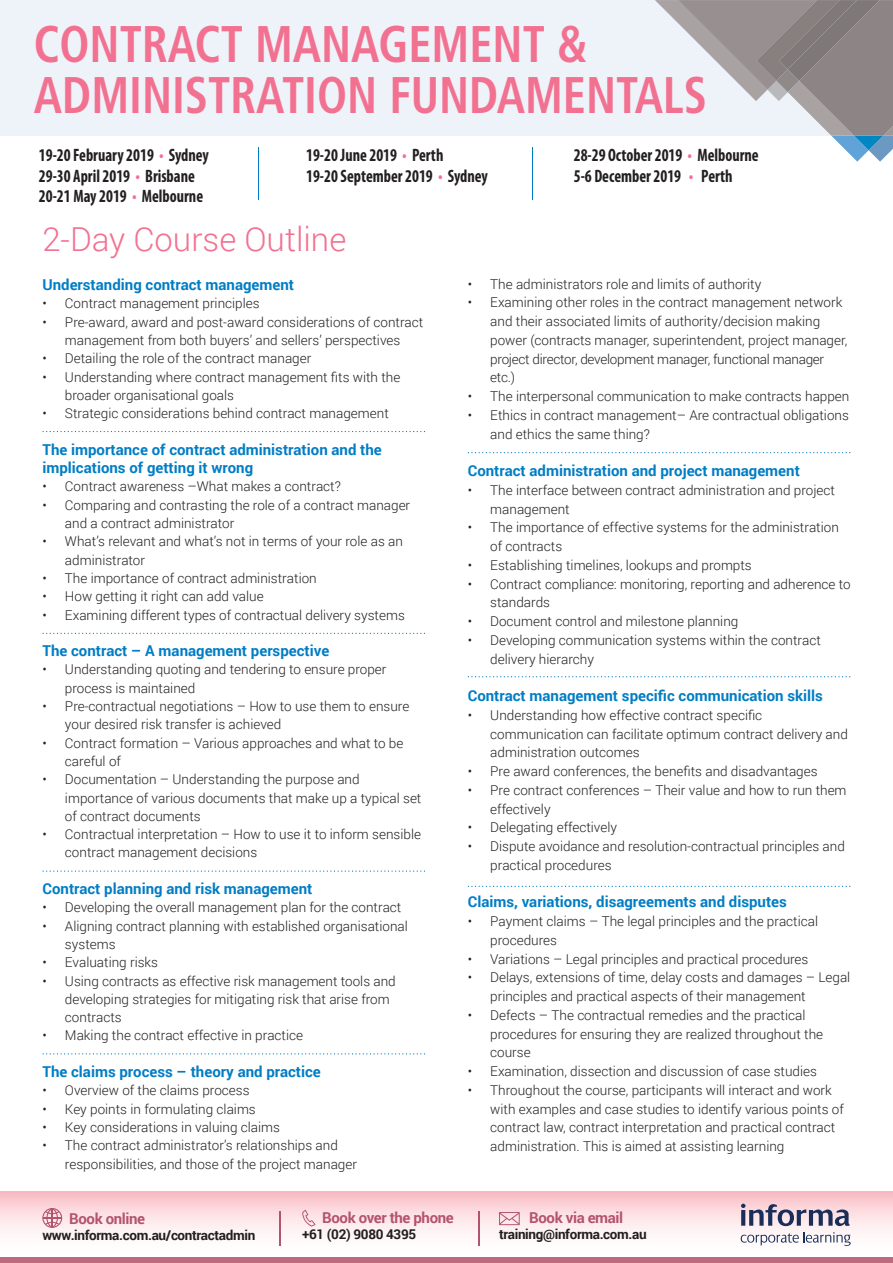
<style>
.page{position:relative;width:893px;height:1263px;background:#fff}
.page>*{position:absolute;margin:0;border:0;box-sizing:border-box;transform-origin:0 0}
.t1{font:700 condensed 51.45px/51px "Frutiger";color:#f27191;scale:.9 1}
.t2{font:300 33px "Roboto";color:#f27191}
.t3{font:700 condensed 18px/20.2px "Myriad Pro";color:#231f20;scale:.9 1}
.t4{font:700 15px/18.3px "Roboto";color:#007dc5}
.t5{font:700 15px "Roboto";letter-spacing:-.025em;color:#b4536e}
.t6{font:300 13.5px/18.8px "Roboto";color:#231f20}
.t7{font:700 13.5px "Roboto";letter-spacing:-.025em;color:#231f20}
.s1{color:#f27191}
</style>
<div class="page">
<div style="left:0;top:1192px;width:892px;height:65px;background:linear-gradient(to bottom,#fac5cc,#fff)"></div>
<div style="left:0;top:1257px;width:892px;height:6px;background:#be697e"></div>
<svg style="left:741px;top:1204px;width:108px;height:22px;background:#a39aac"></svg>
<svg style="left:740px;top:1232px;width:110px;height:14px"></svg>
<hr style="left:279px;top:1212px;width:2px;height:34px;background:#b4536e">
<hr style="left:478px;top:1212px;width:1px;height:34px;background:#b4536e">
<svg style="left:42px;top:1208px;width:20px;height:20px"></svg>
<svg style="left:499px;top:1212px;width:20px;height:13px"></svg>
<svg style="left:302px;top:1210px;width:13px;height:17px"></svg>
<svg style="left:42px;top:431px;width:383px;height:1px"></svg>
<svg style="left:468px;top:676px;width:382px;height:1px"></svg>
<svg style="left:468px;top:452px;width:382px;height:1px"></svg>
<svg style="left:468px;top:886px;width:382px;height:1px"></svg>
<svg style="left:42px;top:871px;width:383px;height:1px"></svg>
<svg style="left:42px;top:633px;width:383px;height:1px"></svg>
<svg style="left:42px;top:1053px;width:383px;height:1px"></svg>
<div style="left:0;top:0;width:892px;height:136px;background:#eef3fa"></div>
<svg style="left:655px;top:0;width:237px;height:162px"></svg>
<hr style="left:258px;top:148px;width:1px;height:52px;background:#007dc5">
<hr style="left:532px;top:148px;width:1px;height:52px;background:#007dc5">
<h1 class="t1" style="left:34px;top:23px;width:749px">CONTRACT MANAGEMENT &amp;<br>ADMINISTRATION FUNDAMENTALS</h1>
<h3 class="t3" style="left:39px;top:147px;width:190px">19-20 February 2019 <span class="s1">•</span> Sydney<br>29-30 April 2019 <span class="s1">•</span> Brisbane<br>20-21 May 2019 <span class="s1">•</span> Melbourne</h3>
<h3 class="t3" style="left:306px;top:147px;width:203px">19-20 June 2019 <span class="s1">•</span> Perth<br>19-20 September 2019 <span class="s1">•</span> Sydney</h3>
<h3 class="t3" style="left:573px;top:147px;width:207px">28-29 October 2019 <span class="s1">•</span> Melbourne<br>5-6 December 2019 <span class="s1">•</span> Perth</h3>
<h2 class="t2" style="left:42px;top:217px;width:305px">2-Day Course Outline</h2>
<p class="t4" style="left:42px;top:275px;width:253px">Understanding contract management</p>
<p class="t6" style="left:42px;top:294px;width:219px">• Contract management principles</p>
<p class="t6" style="left:42px;top:312px;width:382px;line-height:18.3px;text-align:center">• Pre-award, award and post-award considerations of contract management from both buyers’ and sellers’ perspectives</p>
<p class="t6" style="left:42px;top:349px;width:270px">• Detailing the role of the contract manager</p>
<p class="t6" style="left:65px;top:367px;width:337px;line-height:18.3px;text-indent:-22px">• Understanding where contract management fits with the broader organisational goals</p>
<p class="t6" style="left:42px;top:404px;width:348px">• Strategic considerations behind contract management</p>
<p class="t4" style="left:42px;top:440px;width:341px">The importance of contract administration and the implications of getting it wrong</p>
<p class="t6" style="left:42px;top:477px;width:300px">• Contract awareness –What makes a contract?</p>
<p class="t6" style="left:65px;top:495px;width:347px;line-height:18.3px;text-indent:-23px">• Comparing and contrasting the role of a contract manager and a contract administrator</p>
<p class="t6" style="left:65px;top:532px;width:339px;line-height:18.3px;text-indent:-23px">• What’s relevant and what’s not in terms of your role as an administrator</p>
<p class="t6" style="left:42px;top:568px;width:276px">• The importance of contract administration</p>
<p class="t6" style="left:42px;top:587px;width:223px">• How getting it right can add value</p>
<p class="t6" style="left:42px;top:605px;width:364px">• Examining different types of contractual delivery systems</p>
<p class="t4" style="left:42px;top:641px;width:288px">The contract – A management perspective</p>
<p class="t6" style="left:65px;top:660px;width:323px;line-height:18.3px;text-indent:-23px">• Understanding quoting and tendering to ensure proper process is maintained</p>
<p class="t6" style="left:65px;top:697px;width:346px;line-height:18.3px;text-indent:-23px">• Pre-contractual negotiations – How to use them to ensure your desired risk transfer is achieved</p>
<p class="t6" style="left:65px;top:733px;width:340px;line-height:18.3px;text-indent:-23px">• Contract formation – Various approaches and what to be careful of</p>
<p class="t6" style="left:65px;top:770px;width:358px;line-height:18.3px;text-indent:-23px">• Documentation – Understanding the purpose and importance of various documents that make up a typical set of contract documents</p>
<p class="t6" style="left:65px;top:825px;width:357px;line-height:18.3px;text-indent:-23px">• Contractual interpretation – How to use it to inform sensible contract management decisions</p>
<p class="t4" style="left:42px;top:879px;width:271px">Contract planning and risk management</p>
<p class="t6" style="left:42px;top:898px;width:360px">• Developing the overall management plan for the contract</p>
<p class="t6" style="left:65px;top:916px;width:344px;line-height:18.3px;text-indent:-23px">• Aligning contract planning with established organisational systems</p>
<p class="t6" style="left:42px;top:953px;width:117px">• Evaluating risks</p>
<p class="t6" style="left:65px;top:971px;width:332px;line-height:18.3px;text-indent:-23px">• Using contracts as effective risk management tools and developing strategies for mitigating risk that arise from contracts</p>
<p class="t6" style="left:42px;top:1026px;width:262px">• Making the contract effective in practice</p>
<p class="t4" style="left:42px;top:1062px;width:280px">The claims process – theory and practice</p>
<p class="t6" style="left:42px;top:1081px;width:209px">• Overview of the claims process</p>
<p class="t6" style="left:42px;top:1099px;width:215px">• Key points in formulating claims</p>
<p class="t6" style="left:42px;top:1117px;width:239px">• Key considerations in valuing claims</p>
<p class="t6" style="left:65px;top:1136px;width:293px;line-height:18.3px;text-indent:-23px">• The contract administrator’s relationships and responsibilities, and those of the project manager</p>
<p class="t6" style="left:468px;top:274px;width:295px">• The administrators role and limits of authority</p>
<p class="t6" style="left:490px;top:293px;width:358px;text-indent:-23px">• Examining other roles in the contract management network and their associated limits of authority/decision making power (contracts manager, superintendent, project manager, project director, development manager, functional manager etc.)</p>
<p class="t6" style="left:468px;top:386px;width:383px">• The interpersonal communication to make contracts happen</p>
<p class="t6" style="left:490px;top:405px;width:360px;text-indent:-23px">• Ethics in contract management– Are contractual obligations and ethics the same thing?</p>
<p class="t4" style="left:468px;top:461px;width:333px">Contract administration and project management</p>
<p class="t6" style="left:490px;top:480px;width:346px;text-indent:-23px">• The interface between contract administration and project management</p>
<p class="t6" style="left:490px;top:518px;width:350px;text-indent:-23px">• The importance of effective systems for the administration of contracts</p>
<p class="t6" style="left:468px;top:555px;width:285px">• Establishing timelines, lookups and prompts</p>
<p class="t6" style="left:490px;top:574px;width:362px;text-indent:-23px">• Contract compliance: monitoring, reporting and adherence to standards</p>
<p class="t6" style="left:468px;top:611px;width:272px">• Document control and milestone planning</p>
<p class="t6" style="left:490px;top:630px;width:332px;text-indent:-23px">• Developing communication systems within the contract delivery hierarchy</p>
<p class="t4" style="left:468px;top:686px;width:357px">Contract management specific communication skills</p>
<p class="t6" style="left:490px;top:705px;width:359px;text-indent:-22px">• Understanding how effective contract specific communication can facilitate optimum contract delivery and administration outcomes</p>
<p class="t6" style="left:468px;top:761px;width:351px">• Pre award conferences, the benefits and disadvantages</p>
<p class="t6" style="left:490px;top:780px;width:358px;text-indent:-23px">• Pre contract conferences – Their value and how to run them effectively</p>
<p class="t6" style="left:468px;top:818px;width:151px">• Delegating effectively</p>
<p class="t6" style="left:490px;top:836px;width:356px;text-indent:-23px">• Dispute avoidance and resolution-contractual principles and practical procedures</p>
<p class="t4" style="left:468px;top:892px;width:321px">Claims, variations, disagreements and disputes</p>
<p class="t6" style="left:490px;top:911px;width:329px;text-indent:-23px">• Payment claims – The legal principles and the practical procedures</p>
<p class="t6" style="left:468px;top:949px;width:342px">• Variations – Legal principles and practical procedures</p>
<p class="t6" style="left:490px;top:968px;width:361px;text-indent:-23px">• Delays, extensions of time, delay costs and damages – Legal principles and practical aspects of their management</p>
<p class="t6" style="left:490px;top:1005px;width:334px;text-indent:-23px">• Defects – The contractual remedies and the practical procedures for ensuring they are realized throughout the course</p>
<p class="t6" style="left:468px;top:1061px;width:351px">• Examination, dissection and discussion of case studies</p>
<p class="t6" style="left:490px;top:1080px;width:355px;text-indent:-23px">• Throughout the course, participants will interact and work with examples and case studies to identify various points of contract law, contract interpretation and practical contract administration. This is aimed at assisting learning</p>
<p class="t5" style="left:69px;top:1208px;width:77px">Book online</p>
<p class="t7" style="left:42px;top:1226px;width:214px">www.informa.com.au/contractadmin</p>
<p class="t5" style="left:322px;top:1207px;width:133px">Book over the phone</p>
<p class="t7" style="left:302px;top:1225px;width:116px">+61 (02) 9080 4395</p>
<p class="t5" style="left:529px;top:1207px;width:95px">Book via email</p>
<p class="t7" style="left:499px;top:1225px;width:149px">training@informa.com.au</p>
</div>
